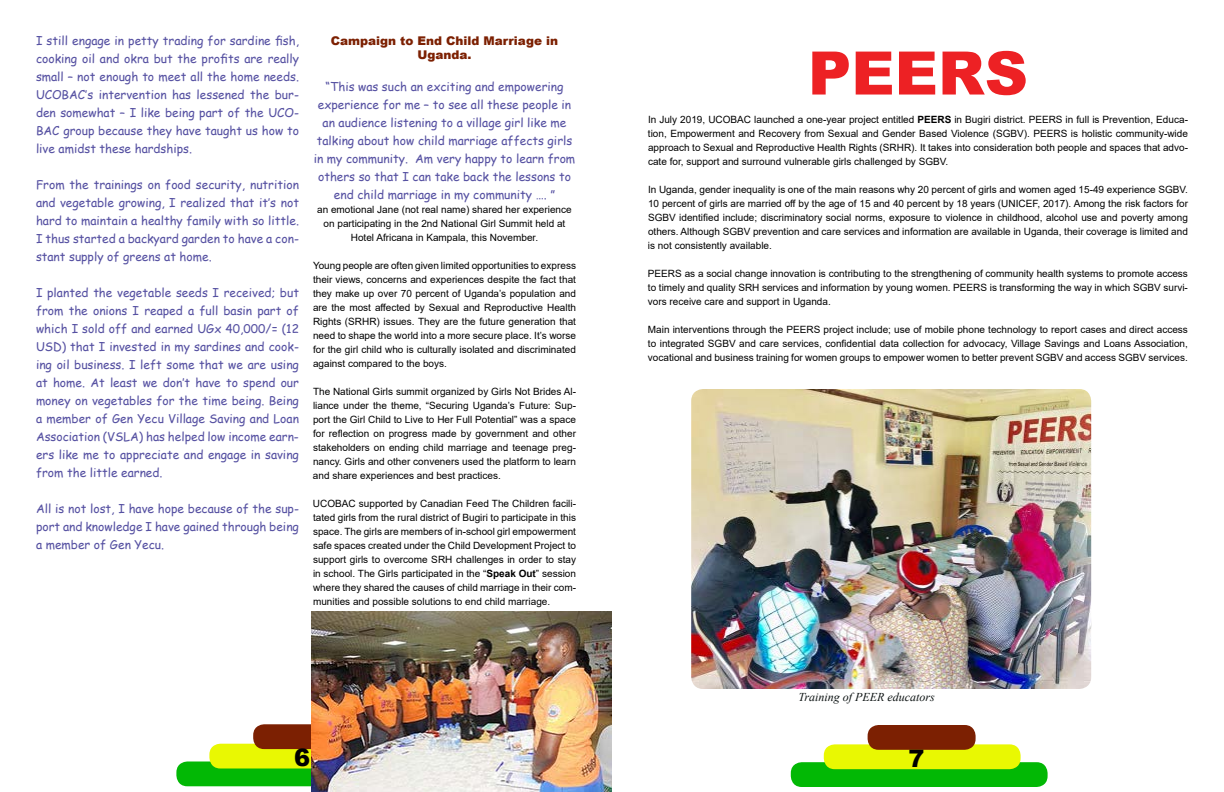
<style>
.page{position:relative;width:1224px;height:792px;background:#fff}
.page>*{position:absolute;margin:0;border:0;box-sizing:border-box;transform-origin:0 0}
.t1{font:900 60px "Arial";color:#ed2124}
.t2{font:900 24px "Arial";color:#000}
.t3{font:12px/18px "Comic Sans MS";color:#5651a2;text-align:justify}
.t4{font:900 12px/14px "Arial";color:#7c2002;text-align:center}
.t5{font:italic 12px "Times New Roman";color:#0c1212}
.t6{font:10px/14px "Arial";color:#000;text-align:justify}
.s1{font-weight:700}
</style>
<div class="page">
<div style="left:176px;top:762px;width:257px;height:24px;background:#02b805;border-radius:11px"></div>
<div style="left:791px;top:762px;width:257px;height:25px;background:#02b805;border-radius:11px"></div>
<div style="left:209px;top:744px;width:197px;height:24px;background:#e9f802;border-radius:11px"></div>
<div style="left:824px;top:744px;width:197px;height:25px;background:#e9f802;border-radius:11px"></div>
<div style="left:253px;top:724px;width:108px;height:25px;background:#7c2002;border-radius:11px"></div>
<div style="left:868px;top:725px;width:108px;height:25px;background:#7c2002;border-radius:11px"></div>
<img style="left:691px;top:389px;width:400px;height:300px">
<img style="left:312px;top:611px;width:300px;height:181px">
<p class="t3" style="left:36px;top:32px;width:265px">I still engage in petty trading for sardine fish, cooking oil and okra but the profits are really small – not enough to meet all the home needs.<br>UCOBAC’s intervention has lessened the bur&shy;den somewhat – I like being part of the UCO-BAC group because they have taught us how to live amidst these hardships.</p>
<p class="t3" style="left:36px;top:176px;width:265px">From the trainings on food security, nutrition and vegetable growing, I realized that it’s not hard to maintain a healthy family with so little.<br>I thus started a backyard garden to have a con&shy;stant supply of greens at home.</p>
<p class="t3" style="left:36px;top:284px;width:265px">I planted the vegetable seeds I received; but from the onions I reaped a full basin part of which I sold off and earned UGx 40,000/= (12<br>USD) that I invested in my sardines and cook&shy;ing oil business. I left some that we are using at home. At least we don’t have to spend our money on vegetables for the time being. Being a member of Gen Yecu Village Saving and Loan Association (VSLA) has helped low income earn&shy;ers like me to appreciate and engage in saving from the little earned.</p>
<p class="t3" style="left:36px;top:500px;width:265px">All is not lost, I have hope because of the sup&shy;port and knowledge I have gained through being a member of Gen Yecu.</p>
<p class="t4" style="left:331px;top:33px;width:229px">Campaign to End Child Marriage in<br>Uganda.</p>
<p class="t3" style="left:314px;top:77px;width:263px;text-align:center">“This was such an exciting and empowering experience for me – to see all these people in an audience listening to a village girl like me talking about how child marriage affects girls in my community. Am very happy to learn from others so that I can take back the lessons to end child marriage in my community …. ”</p>
<p class="t6" style="left:317px;top:202px;width:256px;text-align:center">an emotional Jane (not real name) shared her experience on participating in the 2nd National Girl Summit held at<br>Hotel Africana in Kampala, this November.</p>
<p class="t6" style="left:313px;top:258px;width:265px">Young people are often given limited opportunities to express their views, concerns and experiences despite the fact that they make up over 70 percent of Uganda’s population and are the most affected by Sexual and Reproductive Health Rights (SRHR) issues. They are the future generation that need to shape the world into a more secure place. It’s worse for the girl child who is culturally isolated and discriminated against compared to the boys.</p>
<p class="t6" style="left:313px;top:384px;width:265px">The National Girls summit organized by Girls Not Brides Al&shy;liance under the theme, “Securing Uganda’s Future: Sup&shy;port the Girl Child to Live to Her Full Potential” was a space for reflection on progress made by government and other stakeholders on ending child marriage and teenage preg&shy;nancy. Girls and other conveners used the platform to learn and share experiences and best practices.</p>
<p class="t6" style="left:313px;top:496px;width:265px">UCOBAC supported by Canadian Feed The Children facili&shy;tated girls from the rural district of Bugiri to participate in this space. The girls are members of in-school girl empowerment safe spaces created under the Child Development Project to support girls to overcome SRH challenges in order to stay in school. The Girls participated in the “<span class="s1">Speak Out</span>” session where they shared the causes of child marriage in their com&shy;munities and possible solutions to end child marriage.</p>
<h1 class="t1" style="left:808px;top:30px;width:221px">PEERS</h1>
<p class="t6" style="left:648px;top:112px;width:542px">In July 2019, UCOBAC launched a one-year project entitled <span class="s1">PEERS</span> in Bugiri district. PEERS in full is Prevention, Educa&shy;tion, Empowerment and Recovery from Sexual and Gender Based Violence (SGBV). PEERS is holistic community-wide approach to Sexual and Reproductive Health Rights (SRHR). It takes into consideration both people and spaces that advo&shy;cate for, support and surround vulnerable girls challenged by SGBV.</p>
<p class="t6" style="left:648px;top:182px;width:542px">In Uganda, gender inequality is one of the main reasons why 20 percent of girls and women aged 15-49 experience SGBV.<br>10 percent of girls are married off by the age of 15 and 40 percent by 18 years (UNICEF, 2017). Among the risk factors for SGBV identified include; discriminatory social norms, exposure to violence in childhood, alcohol use and poverty among others. Although SGBV prevention and care services and information are available in Uganda, their coverage is limited and is not consistently available.</p>
<p class="t6" style="left:648px;top:266px;width:541px">PEERS as a social change innovation is contributing to the strengthening of community health systems to promote access to timely and quality SRH services and information by young women. PEERS is transforming the way in which SGBV survi&shy;vors receive care and support in Uganda.</p>
<p class="t6" style="left:648px;top:322px;width:542px">Main interventions through the PEERS project include; use of mobile phone technology to report cases and direct access to integrated SGBV and care services, confidential data collection for advocacy, Village Savings and Loans Association, vocational and business training for women groups to empower women to better prevent SGBV and access SGBV services.</p>
<p class="t5" style="left:799px;top:688px;width:138px">Training of PEER educators</p>
<h2 class="t2" style="left:294px;top:740px;width:18px">6</h2>
<h2 class="t2" style="left:908px;top:741px;width:18px">7</h2>
</div>
